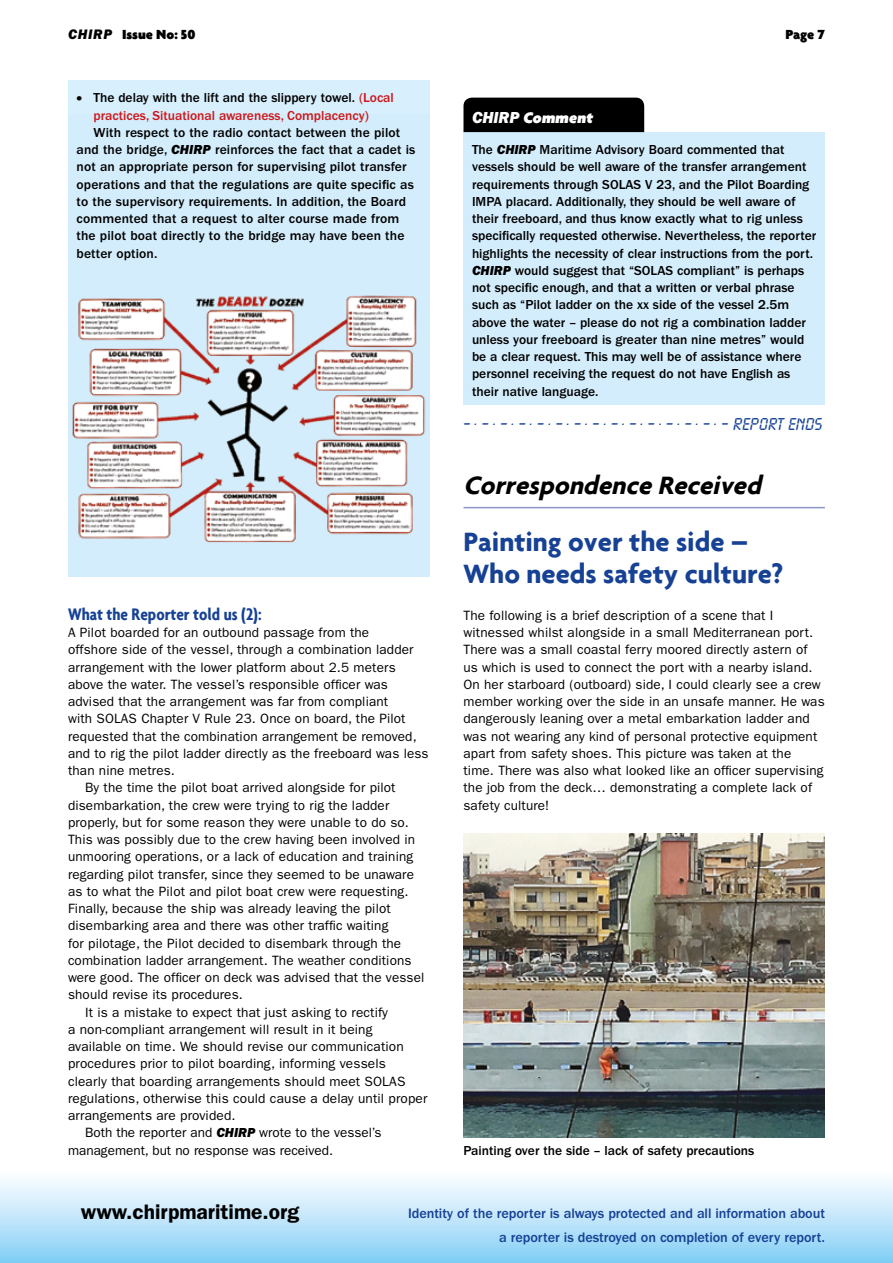
<style>
.page{position:relative;width:893px;height:1263px;background:#fff}
.page>*{position:absolute;margin:0;border:0;box-sizing:border-box;transform-origin:0 0}
.t1{font:700 28.5px/31.5px "Agenda";color:#164194}
.t2{font:italic 700 27px "Agenda";color:#000}
.t3{font:600 21px "ITC Franklin Gothic Std";color:#000}
.t4{font:700 condensed 18px "Agenda";color:#164194}
.t5{font:900 16.5px "Agenda";color:#fff}
.t6{font:15px "OPTI Calculator";color:#164194}
.t7{font:500 14.25px/24px "ITC Franklin Gothic Std";letter-spacing:-.005em;color:#164194;text-align:right}
.t8{font:900 14.25px "Agenda";color:#000}
.t9{font:13.5px/17.2px "ITC Franklin Gothic Std";letter-spacing:.01em;color:#000}
.t10{font:500 13.5px/17.2px "ITC Franklin Gothic Std";color:#000}
.t11{font:500 13.5px/17.2px "ITC Franklin Gothic Std";color:#cd171a;text-align:center}
.s1{font-family:"ITC Franklin Gothic Std Hvy It";font-weight:400}
.s2{font-family:"Agenda";font-weight:700;color:#000}
.s3{color:#000}
.s4{font-family:"ITC Franklin Gothic Std Hvy It"}
</style>
<div class="page">
<div style="left:0;top:1169px;width:893px;height:94px;background:linear-gradient(to bottom,#fff,#84cff5)"></div>
<div style="left:68px;top:80px;width:361px;height:48px;background:#d8effd"></div>
<div style="left:68px;top:115px;width:361px;height:151px;background:#d4edfc"></div>
<div style="left:68px;top:253px;width:361px;height:30px;background:#d4edfc"></div>
<div style="left:68px;top:546px;width:361px;height:31px;background:#d4edfc"></div>
<img style="left:68px;top:283px;width:361px;height:263px">
<div style="left:463px;top:132px;width:362px;height:272px;background:#d4edfc"></div>
<hr style="left:463px;top:507px;width:362px;height:1px;background:#8f96cb">
<div style="left:463px;top:98px;width:181px;height:34px;background:#000"></div>
<img style="left:463px;top:834px;width:362px;height:303px">
<p class="t8" style="left:68px;top:26px;width:129px"><span class="s1">CHIRP</span> Issue No: 50</p>
<p class="t8" style="left:785px;top:26px;width:41px">Page 7</p>
<p class="t11" style="left:77px;top:89px;width:319px"><span class="s2">•</span> <span class="s3">The delay with the lift and the slippery towel.</span> (Local practices, Situational awareness, Complacency)</p>
<p class="t10" style="left:77px;top:124px;width:340px;text-indent:17px">With respect to the radio contact between the pilot and the bridge, <span class="s1">CHIRP</span> reinforces the fact that a cadet is not an appropriate person for supervising pilot transfer operations and that the regulations are quite specific as to the supervisory requirements. In addition, the Board commented that a request to alter course made from the pilot boat directly to the bridge may have been the better option.</p>
<h3 class="t4" style="left:68px;top:603px;width:195px">What the Reporter told us (2):</h3>
<p class="t9" style="left:68px;top:624px;width:303px">A Pilot boarded for an outbound passage from the</p>
<p class="t9" style="left:68px;top:641px;width:347px">offshore side of the vessel, through a combination ladder</p>
<p class="t9" style="left:68px;top:658px;width:329px">arrangement with the lower platform about 2.5 meters</p>
<p class="t9" style="left:68px;top:676px;width:321px">above the water. The vessel’s responsible officer was</p>
<p class="t9" style="left:68px;top:693px;width:322px">advised that the arrangement was far from compliant</p>
<p class="t9" style="left:68px;top:710px;width:339px">with SOLAS Chapter V Rule 23. Once on board, the Pilot</p>
<p class="t9" style="left:68px;top:727px;width:350px">requested that the combination arrangement be removed,</p>
<p class="t9" style="left:68px;top:745px;width:362px">and to rig the pilot ladder directly as the freeboard was less</p>
<p class="t9" style="left:68px;top:762px;width:108px">than nine metres.</p>
<p class="t9" style="left:85px;top:779px;width:312px">By the time the pilot boat arrived alongside for pilot</p>
<p class="t9" style="left:68px;top:796px;width:323px">disembarkation, the crew were trying to rig the ladder</p>
<p class="t9" style="left:68px;top:814px;width:342px">properly, but for some reason they were unable to do so.</p>
<p class="t9" style="left:68px;top:831px;width:349px">This was possibly due to the crew having been involved in</p>
<p class="t9" style="left:68px;top:848px;width:347px">unmooring operations, or a lack of education and training</p>
<p class="t9" style="left:68px;top:865px;width:347px">regarding pilot transfer, since they seemed to be unaware</p>
<p class="t9" style="left:68px;top:883px;width:342px">as to what the Pilot and pilot boat crew were requesting.</p>
<p class="t9" style="left:68px;top:900px;width:324px">Finally, because the ship was already leaving the pilot</p>
<p class="t9" style="left:68px;top:917px;width:322px">disembarking area and there was other traffic waiting</p>
<p class="t9" style="left:68px;top:934px;width:335px">for pilotage, the Pilot decided to disembark through the</p>
<p class="t9" style="left:68px;top:952px;width:345px">combination ladder arrangement. The weather conditions</p>
<p class="t9" style="left:68px;top:969px;width:358px">were good. The officer on deck was advised that the vessel</p>
<p class="t9" style="left:68px;top:986px;width:176px">should revise its procedures.</p>
<p class="t9" style="left:85px;top:1003px;width:304px">It is a mistake to expect that just asking to rectify</p>
<p class="t9" style="left:68px;top:1021px;width:306px">a non-compliant arrangement will result in it being</p>
<p class="t9" style="left:68px;top:1038px;width:337px">available on time. We should revise our communication</p>
<p class="t9" style="left:68px;top:1055px;width:319px">procedures prior to pilot boarding, informing vessels</p>
<p class="t9" style="left:68px;top:1072px;width:339px">clearly that boarding arrangements should meet SOLAS</p>
<p class="t9" style="left:68px;top:1090px;width:361px">regulations, otherwise this could cause a delay until proper</p>
<p class="t9" style="left:68px;top:1107px;width:169px">arrangements are provided.</p>
<p class="t9" style="left:85px;top:1124px;width:298px">Both the reporter and <span class="s4">CHIRP</span> wrote to the vessel’s</p>
<p class="t9" style="left:68px;top:1141px;width:267px">management, but no response was received.</p>
<p class="t5" style="left:472px;top:107px;width:125px"><span class="s1">CHIRP</span> Comment</p>
<p class="t10" style="left:472px;top:141px;width:346px">The <span class="s1">CHIRP</span> Maritime Advisory Board commented that vessels should be well aware of the transfer arrangement requirements through SOLAS V 23, and the Pilot Boarding IMPA placard. Additionally, they should be well aware of their freeboard, and thus know exactly what to rig unless specifically requested otherwise. Nevertheless, the reporter highlights the necessity of clear instructions from the port.<br><span class="s1">CHIRP</span> would suggest that “SOLAS compliant” is perhaps not specific enough, and that a written or verbal phrase such as “Pilot ladder on the xx side of the vessel 2.5m above the water – please do not rig a combination ladder unless your freeboard is greater than nine metres” would be a clear request. This may well be of assistance where personnel receiving the request do not have English as their native language.</p>
<p class="t6" style="left:463px;top:415px;width:360px">– . – . – . – . – . – . – . – . – . – . – . – . – . – . – REPORT ENDS</p>
<h2 class="t2" style="left:463px;top:469px;width:306px">Correspondence Received</h2>
<h1 class="t1" style="left:463px;top:525px;width:321px">Painting over the side –<br>Who needs safety culture?</h1>
<p class="t9" style="left:463px;top:607px;width:363px">The following is a brief description of a scene that I witnessed whilst alongside in a small Mediterranean port.<br>There was a small coastal ferry moored directly astern of us which is used to connect the port with a nearby island.<br>On her starboard (outboard) side, I could clearly see a crew member working over the side in an unsafe manner. He was dangerously leaning over a metal embarkation ladder and was not wearing any kind of personal protective equipment apart from safety shoes. This picture was taken at the time. There was also what looked like an officer supervising the job from the deck… demonstrating a complete lack of safety culture!</p>
<p class="t10" style="left:463px;top:1142px;width:292px">Painting over the side – lack of safety precautions</p>
<h3 class="t3" style="left:81px;top:1200px;width:220px">www.chirpmaritime.org</h3>
<p class="t7" style="left:408px;top:1201px;width:418px">Identity of the reporter is always protected and all information about a reporter is destroyed on completion of every report.</p>
</div>
